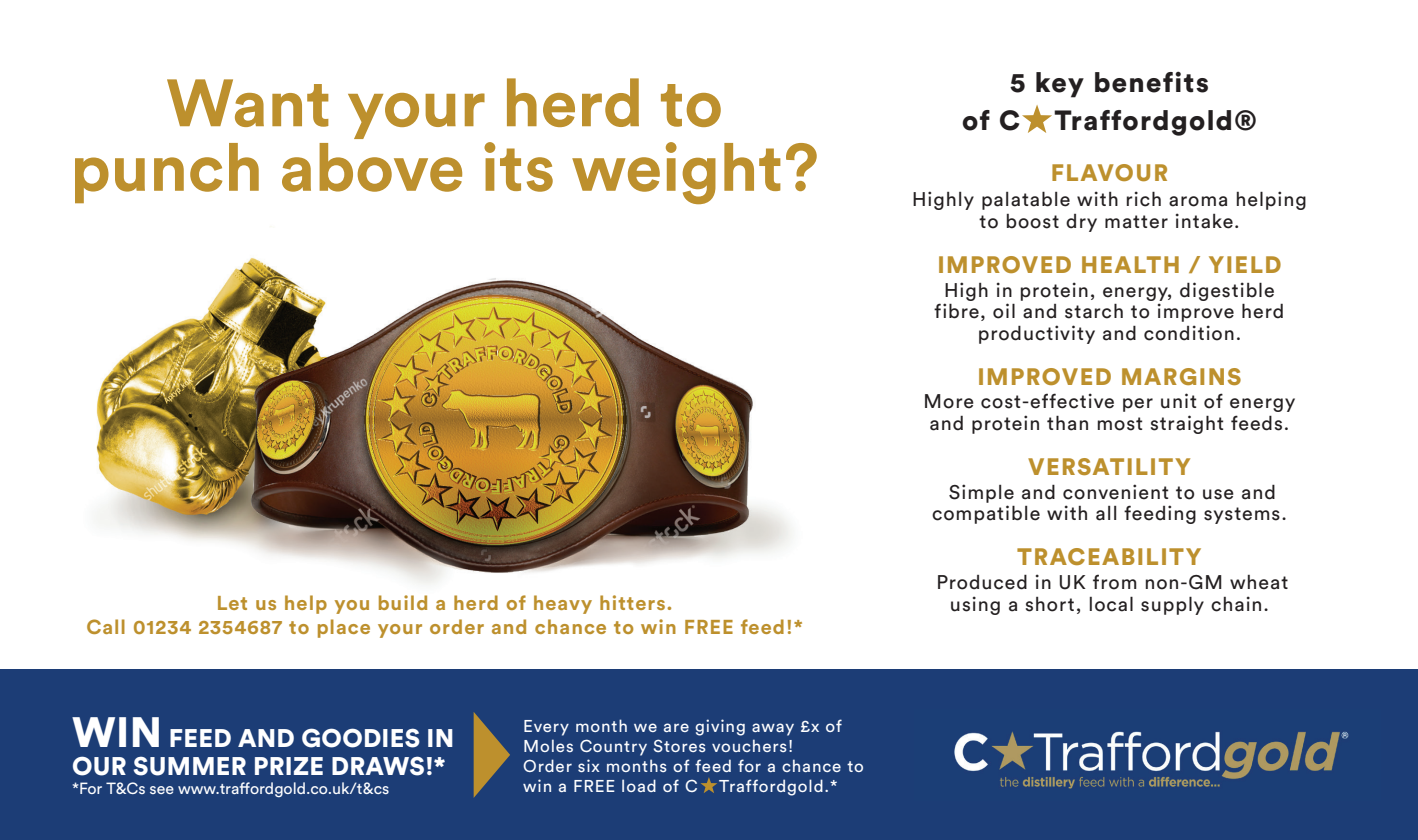
<style>
.page{position:relative;width:1418px;height:840px;background:#fff}
.page>*{position:absolute;margin:0;border:0;box-sizing:border-box;transform-origin:0 0}
.t1{font:700 66px/64.4px "Circular Std";color:#bd902d;text-align:center}
.t2{font:900 27.4px/37.2px "Circular Std";letter-spacing:.05em;color:#231f20;text-align:center}
.t3{font:900 25.2px/27.8px "Circular Std";letter-spacing:.01em;color:#fff}
.t4{font:900 23.6px "Circular Std";letter-spacing:.06em;color:#bd902d}
.t5{font:700 20px/24px "Circular Std";letter-spacing:.05em;color:#bd902d;text-align:center}
.t6{font:19.6px/21.6px "Circular Std";letter-spacing:.05em;color:#231f20;text-align:center}
.t7{font:17px/20px "Circular Std";letter-spacing:.05em;color:#fff}
.t8{font:16px "Circular Std";color:#fff}
.s1{font-size:42px}
</style>
<div class="page">
<img style="left:96px;top:226px;width:696px;height:359px">
<div style="left:0;top:669px;width:1417px;height:170px;background:#1c3d76"></div>
<svg style="left:1022px;top:104px;width:30px;height:29px"></svg>
<img style="left:954px;top:731px;width:395px;height:58px">
<svg style="left:473px;top:712px;width:37px;height:85px"></svg>
<svg style="left:700px;top:777px;width:17px;height:15px"></svg>
<h1 class="t1" style="left:70px;top:69px;width:750px">Want your herd to punch above its weight?</h1>
<h2 class="t2" style="left:962px;top:63px;width:296px">5 key benefits<br>of C Traffordgold®</h2>
<p class="t4" style="left:1050px;top:157px;width:119px">FLAVOUR</p>
<p class="t6" style="left:912px;top:188px;width:396px">Highly palatable with rich aroma helping to boost dry matter intake.</p>
<p class="t4" style="left:937px;top:249px;width:345px">IMPROVED HEALTH / YIELD</p>
<p class="t6" style="left:934px;top:278px;width:351px">High in protein, energy, digestible fibre, oil and starch to improve herd productivity and condition.</p>
<p class="t4" style="left:977px;top:360px;width:266px">IMPROVED MARGINS</p>
<p class="t6" style="left:923px;top:390px;width:373px">More cost-effective per unit of energy and protein than most straight feeds.</p>
<p class="t4" style="left:1028px;top:451px;width:164px">VERSATILITY</p>
<p class="t6" style="left:932px;top:480px;width:356px">Simple and convenient to use and compatible with all feeding systems.</p>
<p class="t4" style="left:1017px;top:541px;width:186px">TRACEABILITY</p>
<p class="t6" style="left:936px;top:570px;width:353px">Produced in UK from non-GM wheat using a short, local supply chain.</p>
<p class="t5" style="left:86px;top:590px;width:718px">Let us help you build a herd of heavy hitters.<br>Call 01234 2354687 to place your order and chance to win FREE feed!*</p>
<p class="t3" style="left:72px;top:723px;width:383px"><span class="s1">WIN</span> FEED AND GOODIES IN<br>OUR SUMMER PRIZE DRAWS!*</p>
<p class="t8" style="left:72px;top:778px;width:319px">*For T&amp;Cs see www.traffordgold.co.uk/t&amp;cs</p>
<p class="t7" style="left:523px;top:715px;width:342px">Every month we are giving away £x of<br>Moles Country Stores vouchers!<br>Order six months of feed for a chance to win a FREE load of C</p>
<p class="t7" style="left:719px;top:775px;width:120px">Traffordgold.*</p>
</div>
